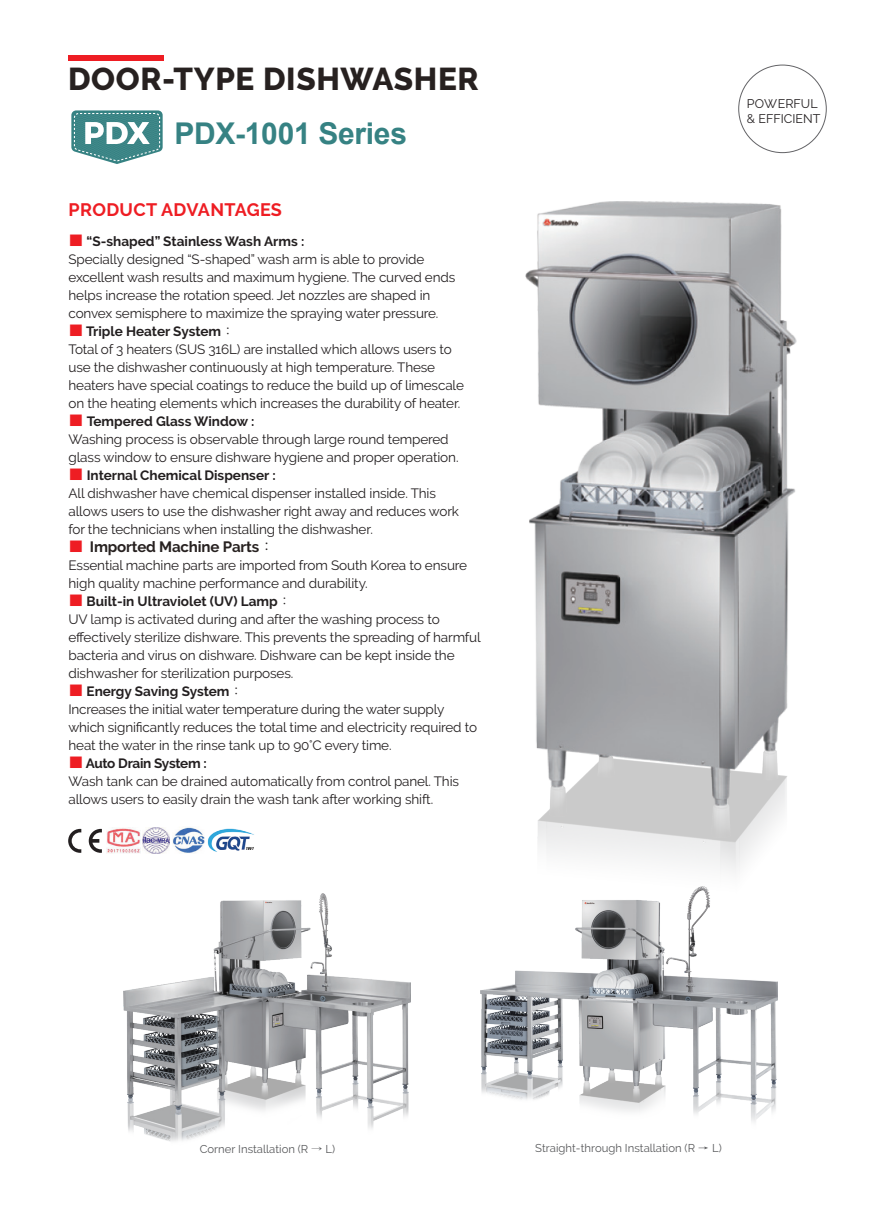
<style>
.page{position:relative;width:893px;height:1212px;background:#fff}
.page>*{position:absolute;margin:0;border:0;box-sizing:border-box;transform-origin:0 0}
.t1{font:800 31.5px "Raleway";letter-spacing:.02em;color:#272120}
.t2{font:700 30px "Arial";letter-spacing:-.01em;color:#368283}
.t3{font:700 18px "Raleway";letter-spacing:.02em;color:#ee1d23}
.t4{font:700 15px "Raleway";letter-spacing:-.01em;color:#272120}
.t5{font:13.5px/18px "Raleway";letter-spacing:-.01em;color:#231f20}
.t6{font:12.45px/15px "Raleway";color:#231f20}
.t7{font:11.25px "Raleway";color:#58595b}
.s1{font-family:"Adobe Myungjo Std";font-weight:500;font-size:15px;color:#ee1d23}
.s2{font-weight:700}
.s3{font-family:"Adobe Myungjo Std";font-weight:500}
.s4{font-family:"Adobe Myungjo Std";font-weight:500;color:#ee1d23}
.s5{font-family:"Adobe Myungjo Std";font-weight:500;color:#231f20}
.s6{font-family:"Sim Sun"}
</style>
<div class="page">
<img style="left:481px;top:897px;width:296px;height:225px">
<img style="left:123px;top:893px;width:287px;height:249px">
<img style="left:107px;top:827px;width:34px;height:26px">
<img style="left:173px;top:827px;width:81px;height:26px">
<img style="left:143px;top:827px;width:26px;height:26px">
<svg style="left:68px;top:829px;width:13px;height:24px"></svg>
<svg style="left:89px;top:829px;width:13px;height:24px"></svg>
<svg style="left:71px;top:110px;width:92px;height:54px"></svg>
<div style="left:69px;top:56px;width:95px;height:5px;background:#ee1d23"></div>
<img style="left:537px;top:805px;width:248px;height:92px">
<img style="left:526px;top:201px;width:271px;height:604px">
<h1 class="t1" style="left:68px;top:61px;width:412px">DOOR-TYPE DISHWASHER</h1>
<h2 class="t2" style="left:174px;top:112px;width:234px">PDX-1001 Series</h2>
<h3 class="t3" style="left:68px;top:200px;width:215px">PRODUCT ADVANTAGES</h3>
<p class="t5" style="left:68px;top:233px;width:388px"><span class="s1">■</span> <span class="s2">“S-shaped” Stainless Wash Arms :<br></span>Specially designed “S-shaped” wash arm is able to provide excellent wash results and maximum hygiene. The curved ends helps increase the rotation speed. Jet nozzles are shaped in convex semisphere to maximize the spraying water pressure.</p>
<p class="t5" style="left:68px;top:323px;width:397px"><span class="s1">■</span> <span class="s2">Triple Heater System</span><span class="s3">：<br></span>Total of 3 heaters (SUS 316L) are installed which allows users to use the dishwasher continuously at high temperature. These heaters have special coatings to reduce the build up of limescale on the heating elements which increases the durability of heater.</p>
<p class="t5" style="left:68px;top:413px;width:392px"><span class="s1">■</span> <span class="s2">Tempered Glass Window :<br></span>Washing process is observable through large round tempered glass window to ensure dishware hygiene and proper operation.</p>
<p class="t5" style="left:68px;top:467px;width:392px"><span class="s1">■</span> <span class="s2">Internal Chemical Dispenser :<br></span>All dishwasher have chemical dispenser installed inside. This allows users to use the dishwasher right away and reduces work for the technicians when installing the dishwasher.</p>
<p class="t4" style="left:68px;top:538px;width:207px"><span class="s4">■</span> Imported Machine Parts<span class="s5">：</span></p>
<p class="t5" style="left:68px;top:557px;width:400px">Essential machine parts are imported from South Korea to ensure high quality machine performance and durability.</p>
<p class="t5" style="left:68px;top:593px;width:414px"><span class="s1">■</span> <span class="s2">Built-in Ultraviolet (UV) Lamp</span><span class="s3">：<br></span>UV lamp is activated during and after the washing process to effectively sterilize dishware. This prevents the spreading of harmful bacteria and virus on dishware. Dishware can be kept inside the dishwasher for sterilization purposes.</p>
<p class="t5" style="left:68px;top:683px;width:410px"><span class="s1">■</span> <span class="s2">Energy Saving System</span><span class="s3">：<br></span>Increases the initial water temperature during the water supply which significantly reduces the total time and electricity required to heat the water in the rinse tank up to 90°C every time.</p>
<p class="t5" style="left:68px;top:755px;width:392px"><span class="s1">■</span> <span class="s2">Auto Drain System :<br></span>Wash tank can be drained automatically from control panel. This allows users to easily drain the wash tank after working shift.</p>
<p class="t6" style="left:747px;top:96px;width:75px">POWERFUL &amp; EFFICIENT</p>
<p class="t7" style="left:200px;top:1143px;width:137px">Corner Installation (R <span class="s3">→</span> L)</p>
<p class="t7" style="left:535px;top:1142px;width:188px">Straight-through Installation (R <span class="s6">→</span> L)</p>
</div>
